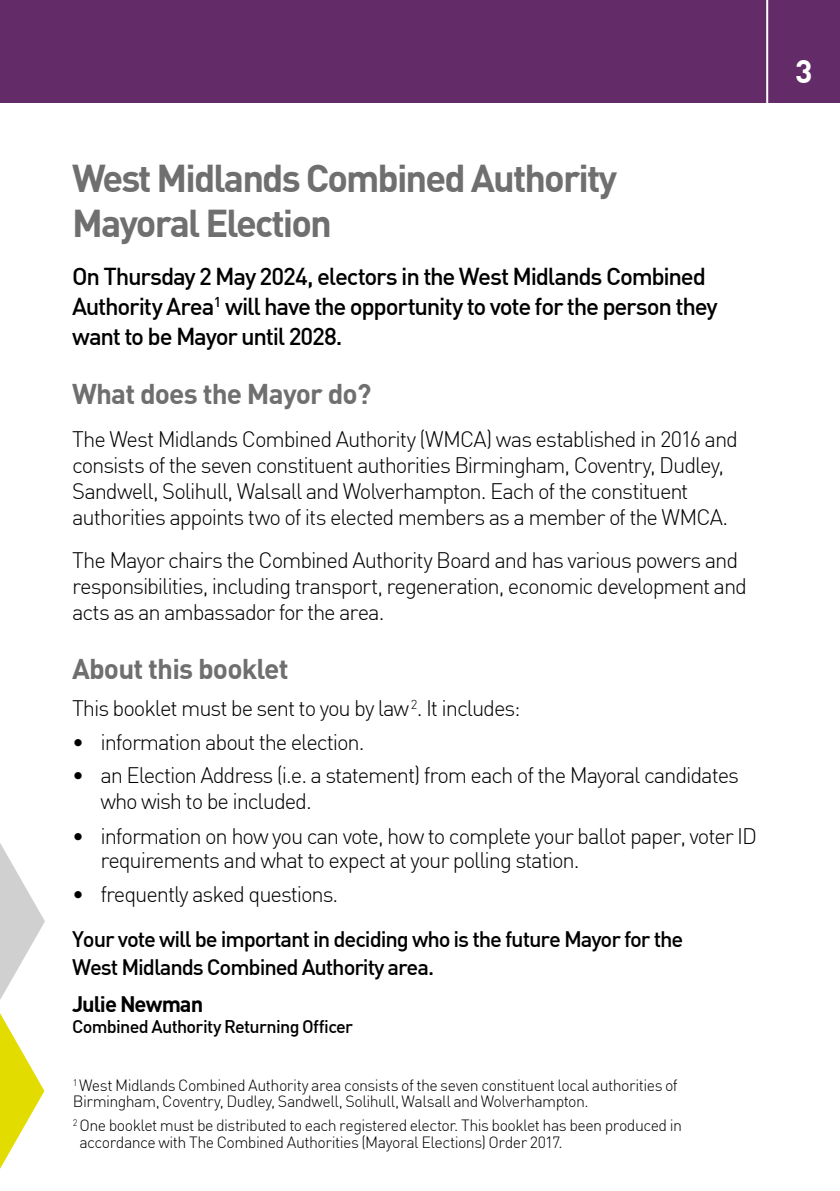
<style>
.page{position:relative;width:840px;height:1191px;background:#fff}
.page>*{position:absolute;margin:0;border:0;box-sizing:border-box;transform-origin:0 0}
.t1{font:700 38px/45.6px "DIN Pro";letter-spacing:-.05em;color:#706f6f}
.t2{font:700 32px "DIN Pro";color:#fff}
.t3{font:700 28px "DIN Pro";letter-spacing:-.03em;color:#706f6f}
.t4{font:500 24px/30px "DIN";letter-spacing:-.05em;color:#000}
.t5{font:300 22px/26px "DIN";letter-spacing:-.05em;color:#000}
.t6{font:500 22px/28px "DIN";letter-spacing:-.05em;color:#000}
.t7{font:700 22px "DIN Pro";letter-spacing:-.045em;color:#000}
.t8{font:500 18px "DIN";letter-spacing:-.04em;color:#000}
.t9{font:300 16px/16px "DIN";letter-spacing:-.035em;color:#000}
</style>
<div class="page">
<div style="left:0;top:0;width:839px;height:103px;background:#632b67"></div>
<hr style="left:765px;top:0;width:2px;height:103px;background:#fff">
<svg style="left:0;top:1013px;width:44px;height:155px"></svg>
<svg style="left:0;top:843px;width:45px;height:156px"></svg>
<h1 class="t1" style="left:72px;top:154px;width:546px">West Midlands Combined Authority<br>Mayoral Election</h1>
<p class="t4" style="left:72px;top:261px;width:646px">On Thursday 2 May 2024, electors in the West Midlands Combined<br>Authority Area<sup>1</sup> will have the opportunity to vote for the person they want to be Mayor until 2028.</p>
<p class="t3" style="left:72px;top:375px;width:301px">What does the Mayor do?</p>
<p class="t5" style="left:72px;top:426px;width:667px">The West Midlands Combined Authority (WMCA) was established in 2016 and consists of the seven constituent authorities Birmingham, Coventry, Dudley, Sandwell, Solihull, Walsall and Wolverhampton. Each of the constituent authorities appoints two of its elected members as a member of the WMCA.</p>
<p class="t5" style="left:72px;top:547px;width:676px">The Mayor chairs the Combined Authority Board and has various powers and responsibilities, including transport, regeneration, economic development and acts as an ambassador for the area.</p>
<p class="t3" style="left:72px;top:650px;width:218px">About this booklet</p>
<p class="t5" style="left:72px;top:695px;width:450px">This booklet must be sent to you by law <sup>2</sup>. It includes:</p>
<p class="t5" style="left:72px;top:728px;width:294px">• information about the election.</p>
<p class="t5" style="left:100px;top:761px;width:639px;text-indent:-28px">• an Election Address (i.e. a statement) from each of the Mayoral candidates who wish to be included.</p>
<p class="t5" style="left:100px;top:824px;width:657px;line-height:24px;text-indent:-28px">• information on how you can vote, how to complete your ballot paper, voter ID requirements and what to expect at your polling station.</p>
<p class="t5" style="left:72px;top:880px;width:268px">• frequently asked questions.</p>
<p class="t6" style="left:72px;top:924px;width:612px">Your vote will be important in deciding who is the future Mayor for the<br>West Midlands Combined Authority area.</p>
<p class="t7" style="left:72px;top:989px;width:133px">Julie Newman</p>
<p class="t8" style="left:72px;top:1015px;width:282px">Combined Authority Returning Officer</p>
<p class="t9" style="left:73px;top:1077px;width:606px"><sup>1</sup> West Midlands Combined Authority area consists of the seven constituent local authorities of<br>Birmingham, Coventry, Dudley, Sandwell, Solihull, Walsall and Wolverhampton.</p>
<p class="t9" style="left:79px;top:1116px;width:603px;line-height:17px;text-indent:-7px"><sup>2</sup> One booklet must be distributed to each registered elector. This booklet has been produced in accordance with The Combined Authorities (Mayoral Elections) Order 2017.</p>
<h2 class="t2" style="left:794px;top:51px;width:19px">3</h2>
</div>
